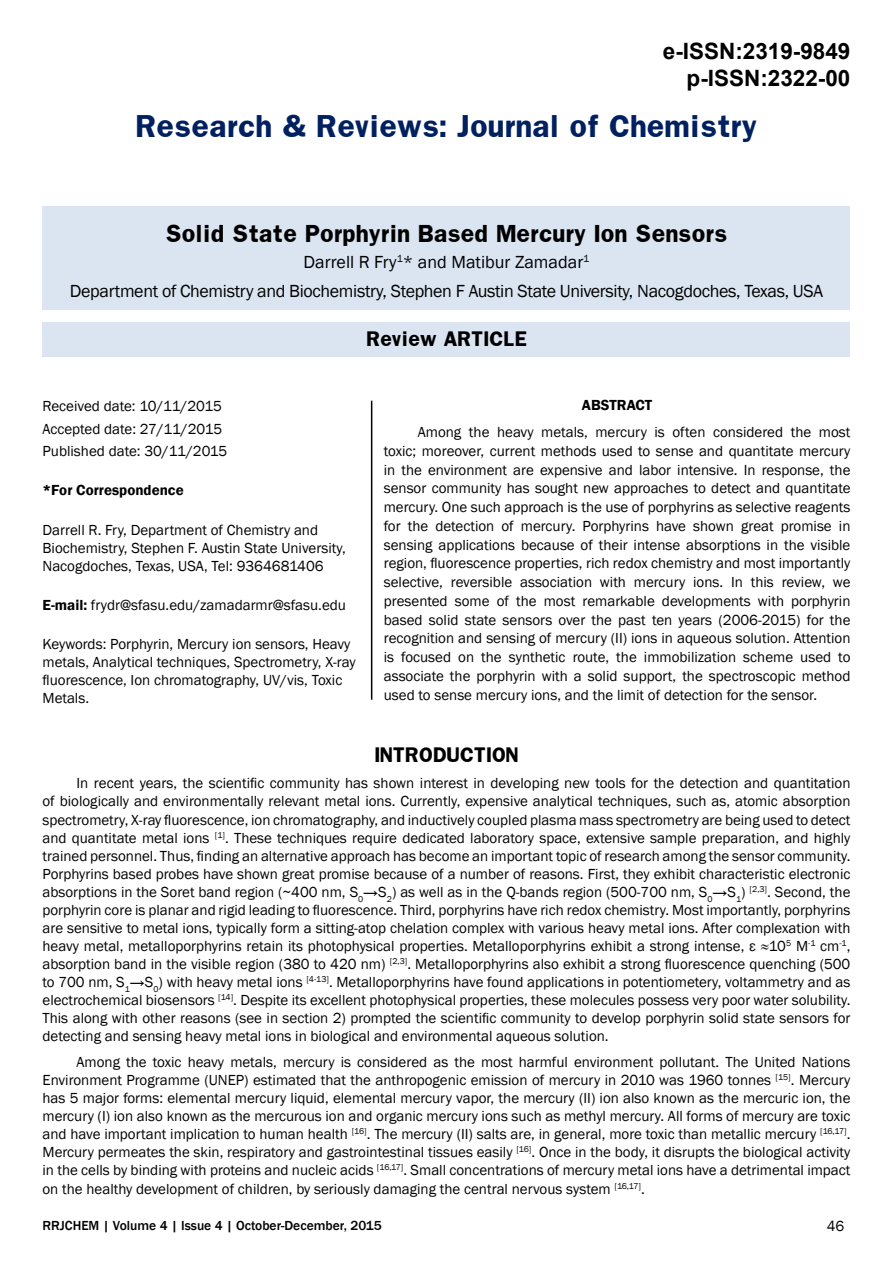
<style>
.page{position:relative;width:893px;height:1263px;background:#fff}
.page>*{position:absolute;margin:0;border:0;box-sizing:border-box;transform-origin:0 0}
.t1{font:700 27px "Franklin";color:#002060}
.t2{font:700 22.5px/27px "Arial";color:#000;text-align:right}
.t3{font:700 21px "Franklin";color:#000}
.t4{font:18px/28.3px "Franklin Gothic";letter-spacing:-.02em;color:#000;text-align:center}
.t5{font:700 18px "Franklin";color:#000}
.t6{font:15px/18px "Franklin Gothic";color:#000;text-align:justify}
.t7{font:600 15px "Franklin Gothic";color:#000}
.t8{font:500 13.5px "Franklin Gothic";color:#000}
.s1{font-weight:600}
</style>
<div class="page">
<div style="left:43px;top:206px;width:807px;height:103px;background:#dbe5f1"></div>
<div style="left:43px;top:322px;width:807px;height:35px;background:#dbe5f1"></div>
<hr style="left:371px;top:401px;width:1px;height:299px;background:#000">
<h2 class="t2" style="left:663px;top:38px;width:189px">e-ISSN:2319-9849 p-ISSN:2322-00</h2>
<h1 class="t1" style="left:136px;top:108px;width:623px">Research &amp; Reviews: Journal of Chemistry</h1>
<h3 class="t3" style="left:165px;top:219px;width:564px">Solid State Porphyrin Based Mercury Ion Sensors</h3>
<p class="t4" style="left:70px;top:249px;width:755px">Darrell R Fry<sup>1</sup>* and Matibur Zamadar<sup>1<br></sup>Department of Chemistry and Biochemistry, Stephen F Austin State University, Nacogdoches, Texas, USA</p>
<p class="t5" style="left:366px;top:326px;width:162px">Review ARTICLE</p>
<p class="t6" style="left:43px;top:395px;width:186px;line-height:22.5px;text-align:left">Received date: 10/11/2015<br>Accepted date: 27/11/2015<br>Published date: 30/11/2015</p>
<p class="t7" style="left:43px;top:481px;width:143px">*For Correspondence</p>
<p class="t6" style="left:43px;top:521px;width:305px;text-align:left">Darrell R. Fry, Department of Chemistry and<br>Biochemistry, Stephen F. Austin State University,<br>Nacogdoches, Texas, USA, Tel: 9364681406</p>
<p class="t6" style="left:43px;top:596px;width:305px"><span class="s1">E-mail:</span> frydr@sfasu.edu/zamadarmr@sfasu.edu</p>
<p class="t6" style="left:43px;top:635px;width:315px;text-align:left">Keywords: Porphyrin, Mercury ion sensors, Heavy metals, Analytical techniques, Spectrometry, X-ray fluorescence, Ion chromatography, UV/vis, Toxic Metals.</p>
<p class="t7" style="left:582px;top:396px;width:72px">ABSTRACT</p>
<p class="t6" style="left:384px;top:423px;width:468px;line-height:18.8px;text-indent:34px">Among the heavy metals, mercury is often considered the most toxic; moreover, current methods used to sense and quantitate mercury in the environment are expensive and labor intensive. In response, the sensor community has sought new approaches to detect and quantitate mercury. One such approach is the use of porphyrins as selective reagents for the detection of mercury. Porphyrins have shown great promise in sensing applications because of their intense absorptions in the visible region, fluorescence properties, rich redox chemistry and most importantly selective, reversible association with mercury ions. In this review, we presented some of the most remarkable developments with porphyrin based solid state sensors over the past ten years (2006-2015) for the recognition and sensing of mercury (II) ions in aqueous solution. Attention is focused on the synthetic route, the immobilization scheme used to associate the porphyrin with a solid support, the spectroscopic method used to sense mercury ions, and the limit of detection for the sensor.</p>
<p class="t5" style="left:374px;top:742px;width:146px">INTRODUCTION</p>
<p class="t6" style="left:43px;top:775px;width:809px;text-indent:34px">In recent years, the scientific community has shown interest in developing new tools for the detection and quantitation of biologically and environmentally relevant metal ions. Currently, expensive analytical techniques, such as, atomic absorption spectrometry, X-ray fluorescence, ion chromatography, and inductively coupled plasma mass spectrometry are being used to detect and quantitate metal ions <sup>[1]</sup>. These techniques require dedicated laboratory space, extensive sample preparation, and highly trained personnel. Thus, finding an alternative approach has become an important topic of research among the sensor community.<br>Porphyrins based probes have shown great promise because of a number of reasons. First, they exhibit characteristic electronic absorptions in the Soret band region (~400 nm, S<sub>0</sub>→S<sub>2</sub>) as well as in the Q-bands region (500-700 nm, S<sub>0</sub>→S<sub>1</sub>) <sup>[2,3]</sup>. Second, the porphyrin core is planar and rigid leading to fluorescence. Third, porphyrins have rich redox chemistry. Most importantly, porphyrins are sensitive to metal ions, typically form a sitting-atop chelation complex with various heavy metal ions. After complexation with heavy metal, metalloporphyrins retain its photophysical properties. Metalloporphyrins exhibit a strong intense, ε ≈10<sup>5</sup> M<sup>-1</sup> cm<sup>-1</sup>, absorption band in the visible region (380 to 420 nm) <sup>[2,3]</sup>. Metalloporphyrins also exhibit a strong fluorescence quenching (500 to 700 nm, S<sub>1</sub>→S<sub>0</sub>) with heavy metal ions <sup>[4-13]</sup>. Metalloporphyrins have found applications in potentiometery, voltammetry and as electrochemical biosensors <sup>[14]</sup>. Despite its excellent photophysical properties, these molecules possess very poor water solubility.<br>This along with other reasons (see in section 2) prompted the scientific community to develop porphyrin solid state sensors for detecting and sensing heavy metal ions in biological and environmental aqueous solution.</p>
<p class="t6" style="left:43px;top:1053px;width:809px;text-indent:34px">Among the toxic heavy metals, mercury is considered as the most harmful environment pollutant. The United Nations Environment Programme (UNEP) estimated that the anthropogenic emission of mercury in 2010 was 1960 tonnes <sup>[15]</sup>. Mercury has 5 major forms: elemental mercury liquid, elemental mercury vapor, the mercury (II) ion also known as the mercuric ion, the mercury (I) ion also known as the mercurous ion and organic mercury ions such as methyl mercury. All forms of mercury are toxic and have important implication to human health <sup>[16]</sup>. The mercury (II) salts are, in general, more toxic than metallic mercury <sup>[16,17]</sup>.<br>Mercury permeates the skin, respiratory and gastrointestinal tissues easily <sup>[16]</sup>. Once in the body, it disrupts the biological activity in the cells by binding with proteins and nucleic acids <sup>[16,17]</sup>. Small concentrations of mercury metal ions have a detrimental impact on the healthy development of children, by seriously damaging the central nervous system <sup>[16,17]</sup>.</p>
<p class="t8" style="left:43px;top:1217px;width:341px">RRJCHEM | Volume 4 | Issue 4 | October-December, 2015</p>
<p class="t6" style="left:827px;top:1217px;width:19px">46</p>
</div>
